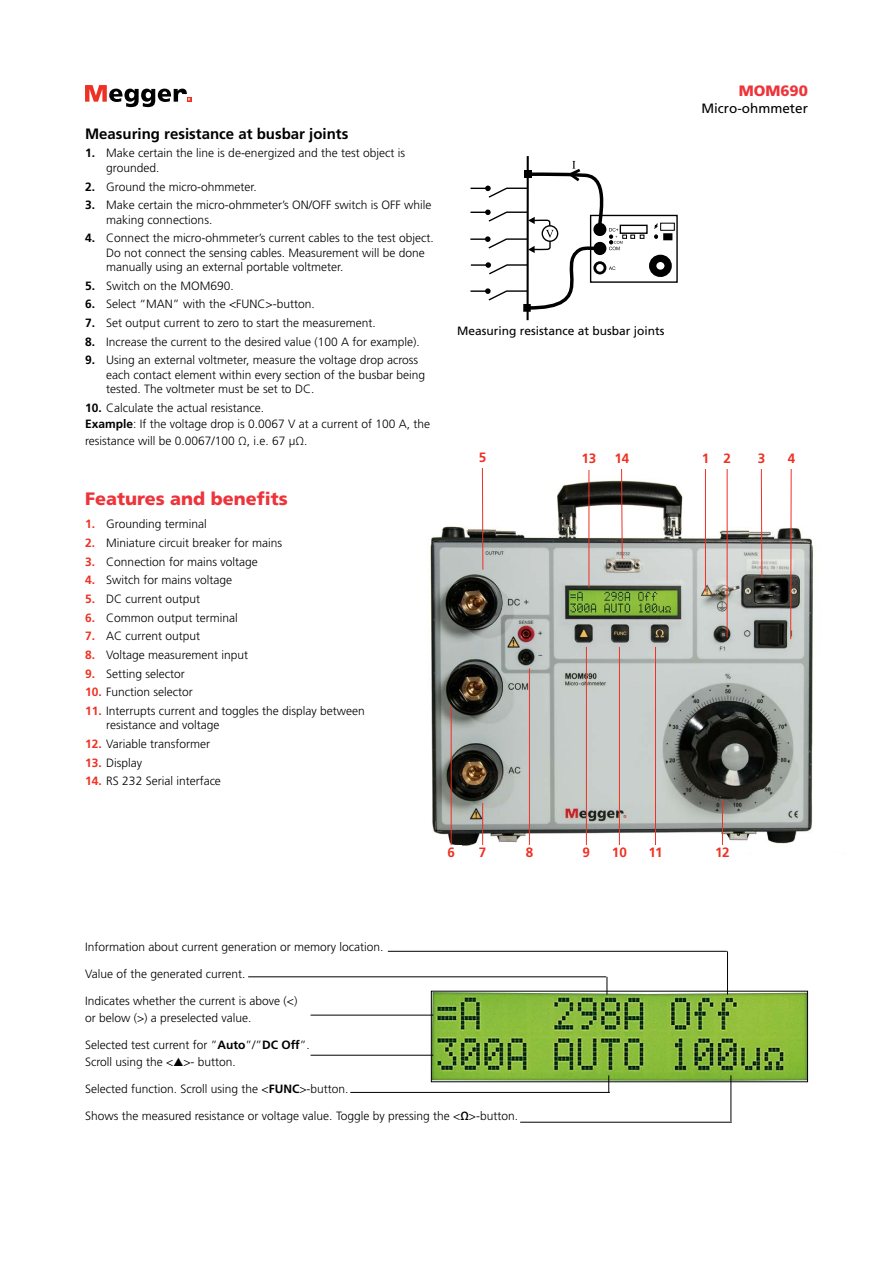
<style>
.page{position:relative;width:893px;height:1263px;background:#fff}
.page>*{position:absolute;margin:0;border:0;box-sizing:border-box;transform-origin:0 0}
.t1{font:900 18px "Frutiger LT Std";color:#ee343b}
.t2{font:700 15px "Frutiger LT Std";color:#000}
.t3{font:900 15px "Frutiger LT Std";color:#ee343b}
.t4{font:700 13.5px "Frutiger LT Std";letter-spacing:-.025em;color:#ee3124}
.t5{font:13.5px "Frutiger LT Std";color:#000}
.t6{font:300 12px/14.4px "Frutiger LT Std";color:#000}
.t7{font:12px "Frutiger LT Std";color:#000}
.s1{font-weight:700}
.s2{font-weight:700;color:#ee3124}
</style>
<div class="page">
<svg style="left:85px;top:85px;width:106px;height:22px"></svg>
<img style="left:433px;top:993px;width:373px;height:87px">
<hr style="left:520px;top:1122px;width:212px;height:1px;background:#000">
<hr style="left:730px;top:1075px;width:1px;height:46px;background:#000">
<hr style="left:350px;top:1092px;width:260px;height:1px;background:#000">
<svg style="left:608px;top:1075px;width:1px;height:17px"></svg>
<hr style="left:311px;top:1015px;width:122px;height:1px;background:#000">
<hr style="left:311px;top:1055px;width:122px;height:1px;background:#000">
<hr style="left:388px;top:951px;width:339px;height:1px;background:#000">
<hr style="left:727px;top:951px;width:1px;height:43px;background:#000">
<hr style="left:248px;top:976px;width:358px;height:1px;background:#000">
<svg style="left:607px;top:977px;width:1px;height:17px"></svg>
<hr style="left:527px;top:156px;width:2px;height:164px;background:#000">
<div style="left:620px;top:225px;width:28px;height:9px;border:1px solid #000"></div>
<div style="left:649px;top:255px;width:23px;height:22px;border:7px solid #000;border-radius:50%"></div>
<div style="left:663px;top:233px;width:9px;height:7px;background:#000;border:1px solid #000"></div>
<div style="left:590px;top:215px;width:88px;height:68px;border:1px solid #000"></div>
<svg style="left:654px;top:223px;width:4px;height:16px"></svg>
<svg style="left:470px;top:161px;width:174px;height:150px"></svg>
<img style="left:430px;top:468px;width:384px;height:378px">
<svg style="left:621px;top:469px;width:2px;height:90px"></svg>
<div style="left:611px;top:451px;width:21px;height:18px;background:#fff"></div>
<hr style="left:482px;top:803px;width:1px;height:46px;background:#ee3124">
<div style="left:472px;top:845px;width:21px;height:18px;background:#fff"></div>
<hr style="left:451px;top:706px;width:1px;height:147px;background:#ee3124">
<div style="left:441px;top:845px;width:21px;height:18px;background:#fff"></div>
<hr style="left:529px;top:668px;width:1px;height:181px;background:#ee3124">
<div style="left:519px;top:845px;width:21px;height:18px;background:#fff"></div>
<hr style="left:705px;top:466px;width:1px;height:125px;background:#ee3124">
<div style="left:695px;top:451px;width:21px;height:18px;background:#fff"></div>
<hr style="left:727px;top:466px;width:1px;height:171px;background:#ee3124">
<div style="left:716px;top:451px;width:22px;height:18px;background:#fff"></div>
<svg style="left:761px;top:469px;width:2px;height:110px"></svg>
<div style="left:751px;top:451px;width:21px;height:18px;background:#fff"></div>
<svg style="left:790px;top:469px;width:2px;height:171px"></svg>
<div style="left:781px;top:451px;width:21px;height:18px;background:#fff"></div>
<hr style="left:586px;top:647px;width:1px;height:202px;background:#ee3124">
<div style="left:576px;top:845px;width:21px;height:18px;background:#fff"></div>
<hr style="left:619px;top:647px;width:1px;height:202px;background:#ee3124">
<div style="left:609px;top:845px;width:21px;height:18px;background:#fff"></div>
<hr style="left:655px;top:647px;width:1px;height:202px;background:#ee3124">
<div style="left:645px;top:845px;width:21px;height:18px;background:#fff"></div>
<hr style="left:722px;top:800px;width:1px;height:49px;background:#ee3124">
<div style="left:712px;top:845px;width:21px;height:18px;background:#fff"></div>
<hr style="left:589px;top:469px;width:1px;height:119px;background:#ee3124">
<div style="left:578px;top:451px;width:22px;height:18px;background:#fff"></div>
<svg style="left:482px;top:468px;width:2px;height:102px"></svg>
<p class="t2" style="left:85px;top:125px;width:265px">Measuring resistance at busbar joints</p>
<p class="t6" style="left:106px;top:146px;width:300px;text-indent:-21px"><span class="s1">1.</span> Make certain the line is de-energized and the test object is grounded.</p>
<p class="t6" style="left:85px;top:179px;width:173px"><span class="s1">2.</span> Ground the micro-ohmmeter.</p>
<p class="t6" style="left:106px;top:198px;width:327px;text-indent:-21px"><span class="s1">3.</span> Make certain the micro-ohmmeter’s ON/OFF switch is OFF while making connections.</p>
<p class="t6" style="left:106px;top:231px;width:329px;text-indent:-21px"><span class="s1">4.</span> Connect the micro-ohmmeter’s current cables to the test object.<br>Do not connect the sensing cables. Measurement will be done manually using an external portable voltmeter.</p>
<p class="t6" style="left:85px;top:278px;width:150px"><span class="s1">5.</span> Switch on the MOM690.</p>
<p class="t6" style="left:85px;top:297px;width:231px"><span class="s1">6.</span> Select “MAN” with the &lt;FUNC&gt;-button.</p>
<p class="t6" style="left:85px;top:316px;width:292px"><span class="s1">7.</span> Set output current to zero to start the measurement.</p>
<p class="t6" style="left:85px;top:334px;width:336px"><span class="s1">8.</span> Increase the current to the desired value (100 A for example).</p>
<p class="t6" style="left:106px;top:353px;width:320px;text-indent:-21px"><span class="s1">9.</span> Using an external voltmeter, measure the voltage drop across each contact element within every section of the busbar being tested. The voltmeter must be set to DC.</p>
<p class="t6" style="left:85px;top:399px;width:347px;line-height:16.5px"><span class="s1">10.</span> Calculate the actual resistance.<br><span class="s1">Example</span>: If the voltage drop is 0.0067 V at a current of 100 A, the resistance will be 0.0067/100 Ω, i.e. 67 µΩ.</p>
<h1 class="t1" style="left:85px;top:488px;width:204px">Features and benefits</h1>
<p class="t6" style="left:85px;top:517px;width:123px"><span class="s2">1.</span> Grounding terminal</p>
<p class="t6" style="left:85px;top:536px;width:199px"><span class="s2">2.</span> Miniature circuit breaker for mains</p>
<p class="t6" style="left:85px;top:554px;width:174px"><span class="s2">3.</span> Connection for mains voltage</p>
<p class="t6" style="left:85px;top:573px;width:149px"><span class="s2">4.</span> Switch for mains voltage</p>
<p class="t6" style="left:85px;top:592px;width:117px"><span class="s2">5.</span> DC current output</p>
<p class="t6" style="left:85px;top:610px;width:154px"><span class="s2">6.</span> Common output terminal</p>
<p class="t6" style="left:85px;top:629px;width:117px"><span class="s2">7.</span> AC current output</p>
<p class="t6" style="left:85px;top:648px;width:165px"><span class="s2">8.</span> Voltage measurement input</p>
<p class="t6" style="left:85px;top:666px;width:101px"><span class="s2">9.</span> Setting selector</p>
<p class="t6" style="left:85px;top:685px;width:109px"><span class="s2">10.</span> Function selector</p>
<p class="t6" style="left:106px;top:704px;width:260px;text-indent:-21px"><span class="s2">11.</span> Interrupts current and toggles the display between resistance and voltage</p>
<p class="t6" style="left:85px;top:737px;width:127px"><span class="s2">12.</span> Variable transformer</p>
<p class="t6" style="left:85px;top:755px;width:59px"><span class="s2">13.</span> Display</p>
<p class="t6" style="left:85px;top:774px;width:137px"><span class="s2">14.</span> RS 232 Serial interface</p>
<p class="t7" style="left:457px;top:324px;width:209px">Measuring resistance at busbar joints</p>
<p class="t4" style="left:479px;top:450px;width:9px">5</p>
<p class="t4" style="left:582px;top:450px;width:16px">13</p>
<p class="t4" style="left:614px;top:450px;width:16px">14</p>
<p class="t3" style="left:739px;top:82px;width:71px">MOM690</p>
<p class="t5" style="left:701px;top:100px;width:108px">Micro-ohmmeter</p>
<p class="t4" style="left:702px;top:450px;width:31px">1 2</p>
<p class="t4" style="left:758px;top:450px;width:9px">3</p>
<p class="t4" style="left:788px;top:450px;width:9px">4</p>
<p class="t4" style="left:447px;top:845px;width:9px">6</p>
<p class="t4" style="left:479px;top:845px;width:9px">7</p>
<p class="t4" style="left:526px;top:845px;width:9px">8</p>
<p class="t4" style="left:583px;top:845px;width:9px">9</p>
<p class="t4" style="left:612px;top:845px;width:16px">10</p>
<p class="t4" style="left:648px;top:845px;width:16px">11</p>
<p class="t4" style="left:715px;top:845px;width:16px">12</p>
<p class="t6" style="left:85px;top:940px;width:300px">Information about current generation or memory location.</p>
<p class="t6" style="left:85px;top:967px;width:162px">Value of the generated current.</p>
<p class="t6" style="left:85px;top:993px;width:214px;line-height:16.5px">Indicates whether the current is above (&lt;) or below (&gt;) a preselected value.</p>
<p class="t6" style="left:85px;top:1037px;width:226px;line-height:16.5px">Selected test current for ”<span class="s1">Auto</span>”/”<span class="s1">DC Off</span>”.<br>Scroll using the &lt;▲&gt;- button.</p>
<p class="t6" style="left:85px;top:1081px;width:265px">Selected function. Scroll using the &lt;<span class="s1">FUNC</span>&gt;-button.</p>
<p class="t6" style="left:85px;top:1108px;width:434px">Shows the measured resistance or voltage value. Toggle by pressing the &lt;<span class="s1">Ω</span>&gt;-button.</p>
</div>
